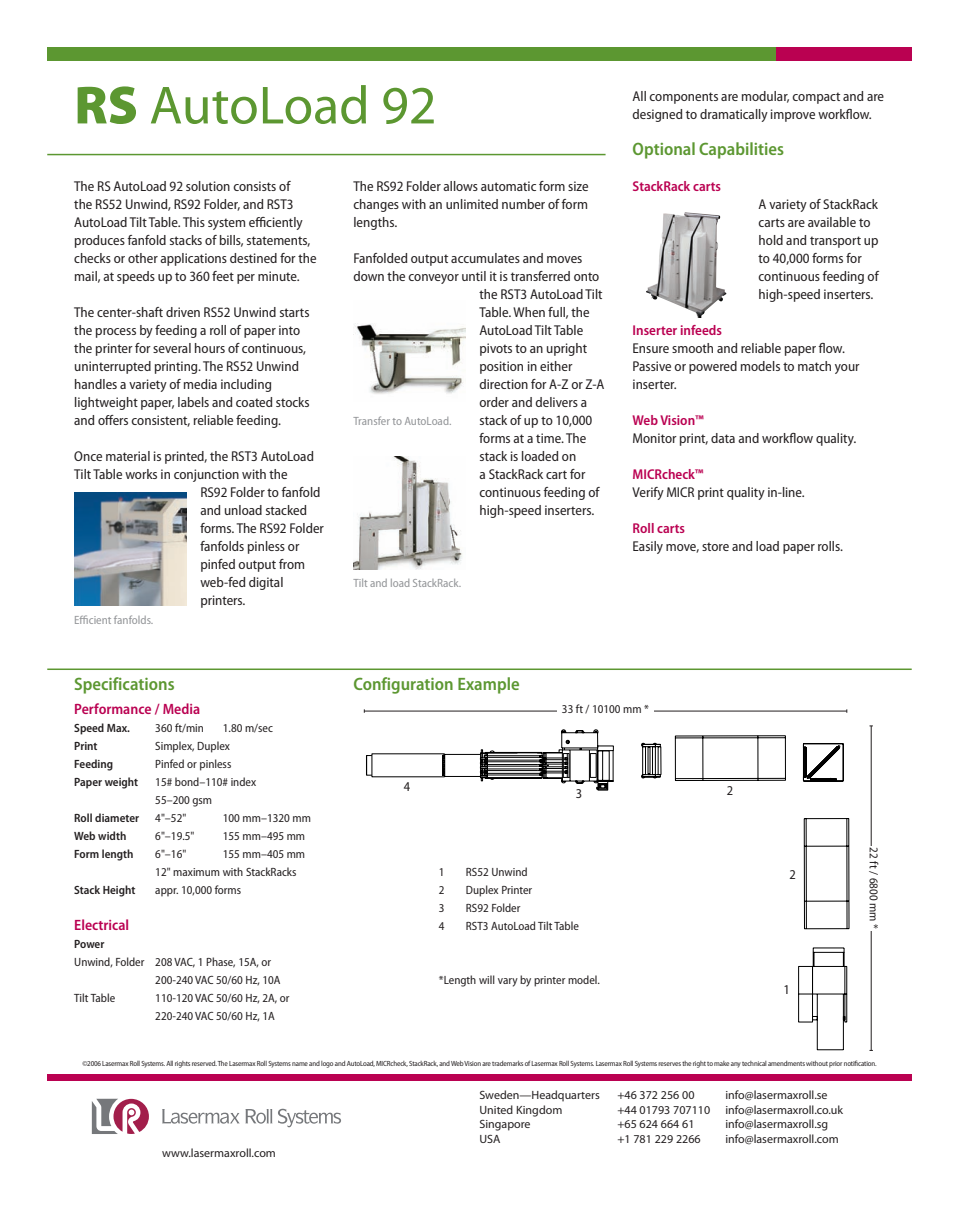
<style>
.page{position:relative;width:959px;height:1229px;background:#fff}
.page>*{position:absolute;margin:0;border:0;box-sizing:border-box;transform-origin:0 0}
.t1{font:54px "Myriad Pro";color:#5c9731}
.t2{font:600 semi-condensed 18px "Myriad Pro";color:#5c9731}
.B-text_2{font:600 semi-condensed 15px "Myriad Pro";color:#ba0151}
.t3{font:semi-condensed 14.25px/18px "Myriad Pro";color:#231f20}
.t4{font:600 semi-condensed 14.25px "Myriad Pro";color:#ba0151}
.A-text{font:semi-condensed 13.5px "Myriad Pro";color:#231f20}
.B-text_2-2{font:semi-condensed 12px/18px "Myriad Pro";color:#231f20}
.t5{font:12px "Myriad Pro";color:#231f20}
.B-text_2-3{font:600 semi-condensed 12px "Myriad Pro";color:#231f20}
.t6{font:semi-condensed 12px "Myriad Pro";color:#939598}
.A-text-2{font:semi-condensed 12px "Myriad Pro";color:#231f20}
.t7{font:semi-condensed 7.5px "Myriad Pro";letter-spacing:-.02em;color:#231f20}
.s1{font-weight:900}
</style>
<div class="page">
<svg style="left:162px;top:1108px;width:179px;height:19px"></svg>
<svg style="left:92px;top:1098px;width:57px;height:36px"></svg>
<div style="left:47px;top:1073px;width:864px;height:7px;background:#ba0151"></div>
<hr style="left:47px;top:154px;width:558px;height:1px;background:#5c9731">
<div style="left:47px;top:47px;width:863px;height:14px;background:#5c9731"></div>
<div style="left:776px;top:47px;width:135px;height:14px;background:#ba0151"></div>
<hr style="left:47px;top:668px;width:864px;height:2px;background:#5c9731">
<img style="left:353px;top:457px;width:109px;height:112px">
<img style="left:74px;top:493px;width:113px;height:112px">
<img style="left:646px;top:212px;width:80px;height:105px">
<img style="left:353px;top:323px;width:113px;height:71px">
<svg style="left:674px;top:735px;width:175px;height:315px"></svg>
<svg style="left:366px;top:729px;width:295px;height:61px"></svg>
<hr style="left:364px;top:710px;width:482px;height:1px;background:#231f20">
<hr style="left:870px;top:726px;width:1px;height:324px;background:#231f20">
<div style="left:557px;top:704px;width:96px;height:14px;background:#fff"></div>
<div style="left:863px;top:846px;width:15px;height:84px;background:#fff"></div>
<p class="t1" style="left:74px;top:72px;width:364px"><span class="s1">RS</span> AutoLoad 92</p>
<p class="t3" style="left:74px;top:177px;width:244px">The RS AutoLoad 92 solution consists of<br>the RS52 Unwind, RS92 Folder, and RST3<br>AutoLoad Tilt Table. This system efficiently produces fanfold stacks of bills, statements, checks or other applications destined for the mail, at speeds up to 360 feet per minute.</p>
<p class="t3" style="left:74px;top:303px;width:237px">The center-shaft driven RS52 Unwind starts the process by feeding a roll of paper into the printer for several hours of continuous, uninterrupted printing. The RS52 Unwind handles a variety of media including lightweight paper, labels and coated stocks and offers consistent, reliable feeding.</p>
<p class="t3" style="left:74px;top:447px;width:241px">Once material is printed, the RST3 AutoLoad</p>
<p class="t3" style="left:74px;top:465px;width:215px">Tilt Table works in conjunction with the</p>
<p class="t3" style="left:200px;top:483px;width:122px">RS92 Folder to fanfold</p>
<p class="t3" style="left:200px;top:501px;width:108px">and unload stacked</p>
<p class="t3" style="left:200px;top:519px;width:125px">forms. The RS92 Folder</p>
<p class="t3" style="left:200px;top:537px;width:100px">fanfolds pinless or</p>
<p class="t3" style="left:200px;top:555px;width:106px">pinfed output from</p>
<p class="t3" style="left:200px;top:573px;width:85px">web-fed digital</p>
<p class="t3" style="left:200px;top:591px;width:47px">printers.</p>
<p class="t6" style="left:74px;top:612px;width:81px">Efficient fanfolds.</p>
<p class="t2" style="left:74px;top:673px;width:102px">Specifications</p>
<p class="t3" style="left:353px;top:177px;width:237px;text-align:justify">The RS92 Folder allows automatic form size changes with an unlimited number of form lengths.</p>
<p class="t3" style="left:353px;top:249px;width:230px">Fanfolded output accumulates and moves</p>
<p class="t3" style="left:353px;top:267px;width:247px">down the conveyor until it is transferred onto</p>
<p class="t3" style="left:479px;top:285px;width:125px">the RST3 AutoLoad Tilt</p>
<p class="t3" style="left:479px;top:303px;width:112px">Table. When full, the</p>
<p class="t3" style="left:479px;top:321px;width:105px">AutoLoad Tilt Table</p>
<p class="t3" style="left:479px;top:339px;width:109px">pivots to an upright</p>
<p class="t3" style="left:479px;top:357px;width:94px">position in either</p>
<p class="t3" style="left:479px;top:375px;width:126px">direction for A-Z or Z-A</p>
<p class="t3" style="left:479px;top:393px;width:109px">order and delivers a</p>
<p class="t3" style="left:479px;top:411px;width:114px">stack of up to 10,000</p>
<p class="t3" style="left:479px;top:429px;width:108px">forms at a time. The</p>
<p class="t3" style="left:479px;top:447px;width:98px">stack is loaded on</p>
<p class="t3" style="left:479px;top:465px;width:107px">a StackRack cart for</p>
<p class="t3" style="left:479px;top:483px;width:121px">continuous feeding of</p>
<p class="t3" style="left:479px;top:501px;width:116px">high‑speed inserters.</p>
<p class="t6" style="left:353px;top:414px;width:100px">Transfer to AutoLoad.</p>
<p class="t6" style="left:353px;top:576px;width:109px">Tilt and load StackRack.</p>
<p class="t2" style="left:353px;top:673px;width:168px">Configuration Example</p>
<p class="t3" style="left:632px;top:87px;width:253px">All components are modular, compact and are designed to dramatically improve workflow.</p>
<p class="t2" style="left:632px;top:138px;width:153px">Optional Capabilities</p>
<p class="t4" style="left:632px;top:178px;width:90px">StackRack carts</p>
<p class="t3" style="left:758px;top:195px;width:121px">A variety of StackRack carts are available to hold and transport up to 40,000 forms for continuous feeding of high-speed inserters.</p>
<p class="t4" style="left:632px;top:322px;width:91px">Inserter infeeds</p>
<p class="t3" style="left:632px;top:339px;width:228px">Ensure smooth and reliable paper flow.<br>Passive or powered models to match your inserter.</p>
<p class="t4" style="left:632px;top:412px;width:73px">Web Vision™</p>
<p class="t3" style="left:632px;top:429px;width:225px">Monitor print, data and workflow quality.</p>
<p class="t4" style="left:632px;top:466px;width:72px">MICRcheck™</p>
<p class="t3" style="left:632px;top:483px;width:174px">Verify MICR print quality in-line.</p>
<p class="t4" style="left:632px;top:520px;width:54px">Roll carts</p>
<p class="t3" style="left:632px;top:537px;width:212px">Easily move, store and load paper rolls.</p>
<p class="B-text_2" style="left:74px;top:699px;width:127px">Performance / Media</p>
<p class="B-text_2-3" style="left:74px;top:720px;width:57px">Speed Max.</p>
<p class="B-text_2-2" style="left:155px;top:718px;width:50px">360 ft/min</p>
<p class="B-text_2-2" style="left:223px;top:718px;width:51px">1.80 m/sec</p>
<p class="B-text_2-3" style="left:74px;top:738px;width:25px">Print</p>
<p class="B-text_2-2" style="left:155px;top:736px;width:76px">Simplex, Duplex</p>
<p class="B-text_2-3" style="left:74px;top:756px;width:40px">Feeding</p>
<p class="B-text_2-2" style="left:155px;top:754px;width:78px">Pinfed or pinless</p>
<p class="B-text_2-3" style="left:74px;top:774px;width:65px">Paper weight</p>
<p class="B-text_2-2" style="left:155px;top:772px;width:102px">15# bond–110# index<br>55–200 gsm</p>
<p class="B-text_2-3" style="left:74px;top:810px;width:66px">Roll diameter</p>
<p class="B-text_2-2" style="left:155px;top:808px;width:32px">4"–52"</p>
<p class="B-text_2-2" style="left:223px;top:808px;width:90px">100 mm–1320 mm</p>
<p class="B-text_2-3" style="left:74px;top:828px;width:54px">Web width</p>
<p class="B-text_2-2" style="left:155px;top:826px;width:41px">6"–19.5"</p>
<p class="B-text_2-2" style="left:223px;top:826px;width:84px">155 mm–495 mm</p>
<p class="B-text_2-3" style="left:74px;top:846px;width:61px">Form length</p>
<p class="B-text_2-2" style="left:155px;top:844px;width:32px">6"–16"</p>
<p class="B-text_2-2" style="left:223px;top:844px;width:84px">155 mm–405 mm</p>
<p class="B-text_2-2" style="left:155px;top:862px;width:143px">12" maximum with StackRacks</p>
<p class="B-text_2-3" style="left:74px;top:882px;width:63px">Stack Height</p>
<p class="B-text_2-2" style="left:155px;top:880px;width:87px">appr. 10,000 forms</p>
<p class="B-text_2" style="left:74px;top:915px;width:56px">Electrical</p>
<p class="B-text_2-3" style="left:74px;top:936px;width:32px">Power</p>
<p class="B-text_2-2" style="left:74px;top:952px;width:198px">Unwind, Folder 208 VAC, 1 Phase, 15A, or</p>
<p class="B-text_2-2" style="left:155px;top:970px;width:127px">200-240 VAC 50/60 Hz, 10A</p>
<p class="B-text_2-2" style="left:74px;top:988px;width:42px">Tilt Table</p>
<p class="B-text_2-2" style="left:155px;top:988px;width:136px">110-120 VAC 50/60 Hz, 2A, or</p>
<p class="B-text_2-2" style="left:155px;top:1006px;width:121px">220-240 VAC 50/60 Hz, 1A</p>
<p class="A-text" style="left:404px;top:778px;width:8px">4</p>
<p class="A-text-2" style="left:562px;top:701px;width:89px">33 ft / 10100 mm *</p>
<p class="A-text" style="left:576px;top:784px;width:8px">3</p>
<p class="A-text" style="left:726px;top:782px;width:8px">2</p>
<p class="B-text_2-2" style="left:439px;top:862px;width:7px">1</p>
<p class="B-text_2-2" style="left:466px;top:862px;width:63px">RS52 Unwind</p>
<p class="B-text_2-2" style="left:439px;top:880px;width:7px">2</p>
<p class="B-text_2-2" style="left:466px;top:880px;width:68px">Duplex Printer</p>
<p class="B-text_2-2" style="left:439px;top:898px;width:7px">3</p>
<p class="B-text_2-2" style="left:466px;top:898px;width:56px">RS92 Folder</p>
<p class="B-text_2-2" style="left:439px;top:916px;width:7px">4</p>
<p class="B-text_2-2" style="left:466px;top:916px;width:114px">RST3 AutoLoad Tilt Table</p>
<p class="B-text_2-2" style="left:439px;top:970px;width:162px">*Length will vary by printer model.</p>
<p class="A-text" style="left:789px;top:866px;width:8px">2</p>
<p class="A-text" style="left:783px;top:981px;width:8px">1</p>
<p class="A-text-2" style="left:881px;top:847px;width:83px;rotate:90deg">22 ft / 6800 mm *</p>
<p class="t7" style="left:82px;top:1058px;width:795px">©2006 Lasermax Roll Systems. All rights reserved. The Lasermax Roll Systems name and logo and AutoLoad, MICRcheck, StackRack, and Web Vision are trademarks of Lasermax Roll Systems. Lasermax Roll Systems reserves the right to make any technical amendments without prior notification.</p>
<p class="t5" style="left:162px;top:1145px;width:115px">www.lasermaxroll.com</p>
<p class="t5" style="left:479px;top:1087px;width:122px">Sweden—Headquarters</p>
<p class="t5" style="left:617px;top:1087px;width:79px">+46 372 256 00</p>
<p class="t5" style="left:725px;top:1087px;width:104px">info@lasermaxroll.se</p>
<p class="t5" style="left:479px;top:1102px;width:84px">United Kingdom</p>
<p class="t5" style="left:617px;top:1102px;width:94px">+44 01793 707110</p>
<p class="t5" style="left:725px;top:1102px;width:119px">info@lasermaxroll.co.uk</p>
<p class="t5" style="left:479px;top:1116px;width:53px">Singapore</p>
<p class="t5" style="left:617px;top:1116px;width:79px">+65 624 664 61</p>
<p class="t5" style="left:725px;top:1116px;width:104px">info@lasermaxroll.sg</p>
<p class="t5" style="left:479px;top:1131px;width:23px">USA</p>
<p class="t5" style="left:617px;top:1131px;width:85px">+1 781 229 2266</p>
<p class="t5" style="left:725px;top:1131px;width:115px">info@lasermaxroll.com</p>
</div>
